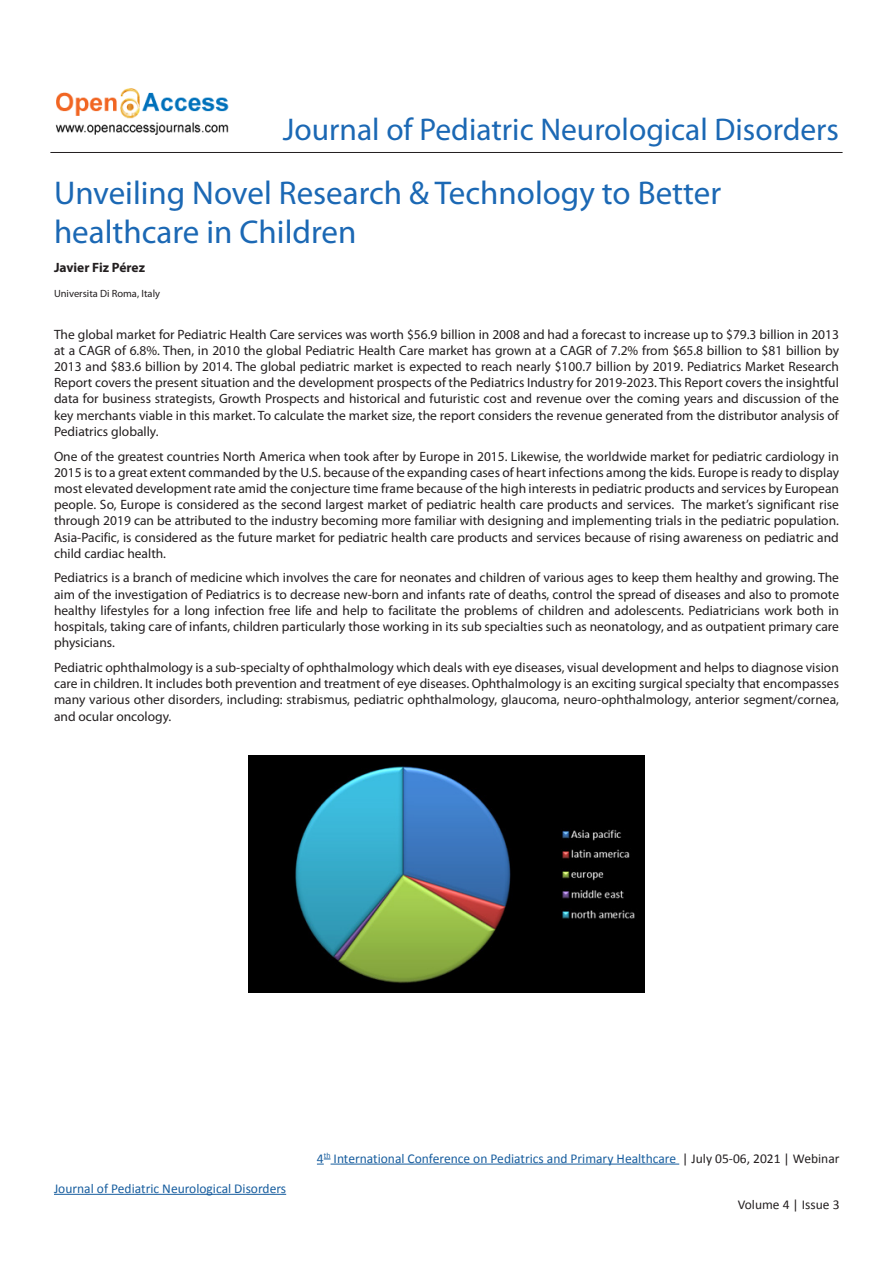
<style>
.page{position:relative;width:893px;height:1263px;background:#fff}
.page>*{position:absolute;margin:0;border:0;box-sizing:border-box;transform-origin:0 0}
.t1{font:33px/39px "Myriad Pro";color:#1b68b4}
.t2{font:31.5px "Myriad Pro";color:#1b68b4}
.t3{font:13.5px/16.2px "Myriad Pro";color:#231f20;text-align:justify}
.t4{font:13.5px "Calibri";color:#175d9e}
.Sans_interligne{font:700 13.5px "Myriad Pro";color:#231f20}
.t5{font:13.5px "Calibri";color:#231f20}
.t6{font:10.5px "Myriad Pro";color:#231f20}
.s1{color:#231f20}
</style>
<div class="page">
<hr style="left:50px;top:152px;width:793px;height:1px;background:#231f20">
<img style="left:55px;top:88px;width:174px;height:47px">
<svg style="left:317px;top:1159px;width:14px;height:5px"></svg>
<hr style="left:331px;top:1163px;width:348px;height:1px;background:#175d9e">
<hr style="left:54px;top:1194px;width:232px;height:1px;background:#175d9e">
<img style="left:249px;top:756px;width:395px;height:236px">
<h2 class="t2" style="left:283px;top:110px;width:558px">Journal of Pediatric Neurological Disorders</h2>
<p class="t1" style="left:54px;top:173px;width:669px">Unveiling Novel Research &amp; Technology to Better healthcare in Children</p>
<p class="Sans_interligne" style="left:54px;top:258px;width:93px">Javier Fiz Pérez</p>
<p class="t6" style="left:54px;top:287px;width:108px">Universita Di Roma, Italy</p>
<p class="t3" style="left:54px;top:326px;width:787px">The global market for Pediatric Health Care services was worth $56.9 billion in 2008 and had a forecast to increase up to $79.3 billion in 2013 at a CAGR of 6.8%. Then, in 2010 the global Pediatric Health Care market has grown at a CAGR of 7.2% from $65.8 billion to $81 billion by 2013 and $83.6 billion by 2014. The global pediatric market is expected to reach nearly $100.7 billion by 2019. Pediatrics Market Research Report covers the present situation and the development prospects of the Pediatrics Industry for 2019-2023. This Report covers the insightful data for business strategists, Growth Prospects and historical and futuristic cost and revenue over the coming years and discussion of the key merchants viable in this market. To calculate the market size, the report considers the revenue generated from the distributor analysis of Pediatrics globally.</p>
<p class="t3" style="left:54px;top:448px;width:787px">One of the greatest countries North America when took after by Europe in 2015. Likewise, the worldwide market for pediatric cardiology in 2015 is to a great extent commanded by the U.S. because of the expanding cases of heart infections among the kids. Europe is ready to display most elevated development rate amid the conjecture time frame because of the high interests in pediatric products and services by European people. So, Europe is considered as the second largest market of pediatric health care products and services. The market’s significant rise through 2019 can be attributed to the industry becoming more familiar with designing and implementing trials in the pediatric population.<br>Asia-Pacific, is considered as the future market for pediatric health care products and services because of rising awareness on pediatric and child cardiac health.</p>
<p class="t3" style="left:54px;top:570px;width:787px">Pediatrics is a branch of medicine which involves the care for neonates and children of various ages to keep them healthy and growing. The aim of the investigation of Pediatrics is to decrease new-born and infants rate of deaths, control the spread of diseases and also to promote healthy lifestyles for a long infection free life and help to facilitate the problems of children and adolescents. Pediatricians work both in hospitals, taking care of infants, children particularly those working in its sub specialties such as neonatology, and as outpatient primary care physicians.</p>
<p class="t3" style="left:54px;top:659px;width:786px">Pediatric ophthalmology is a sub-specialty of ophthalmology which deals with eye diseases, visual development and helps to diagnose vision care in children. It includes both prevention and treatment of eye diseases. Ophthalmology is an exciting surgical specialty that encompasses many various other disorders, including: strabismus, pediatric ophthalmology, glaucoma, neuro-ophthalmology, anterior segment/cornea, and ocular oncology.</p>
<p class="t4" style="left:54px;top:1180px;width:234px">Journal of Pediatric Neurological Disorders</p>
<p class="t4" style="left:317px;top:1149px;width:524px">4<sup>th</sup> International Conference on Pediatrics and Primary Healthcare <span class="s1">| July 05-06, 2021 | Webinar</span></p>
<p class="t5" style="left:738px;top:1196px;width:103px">Volume 4 | Issue 3</p>
</div>
